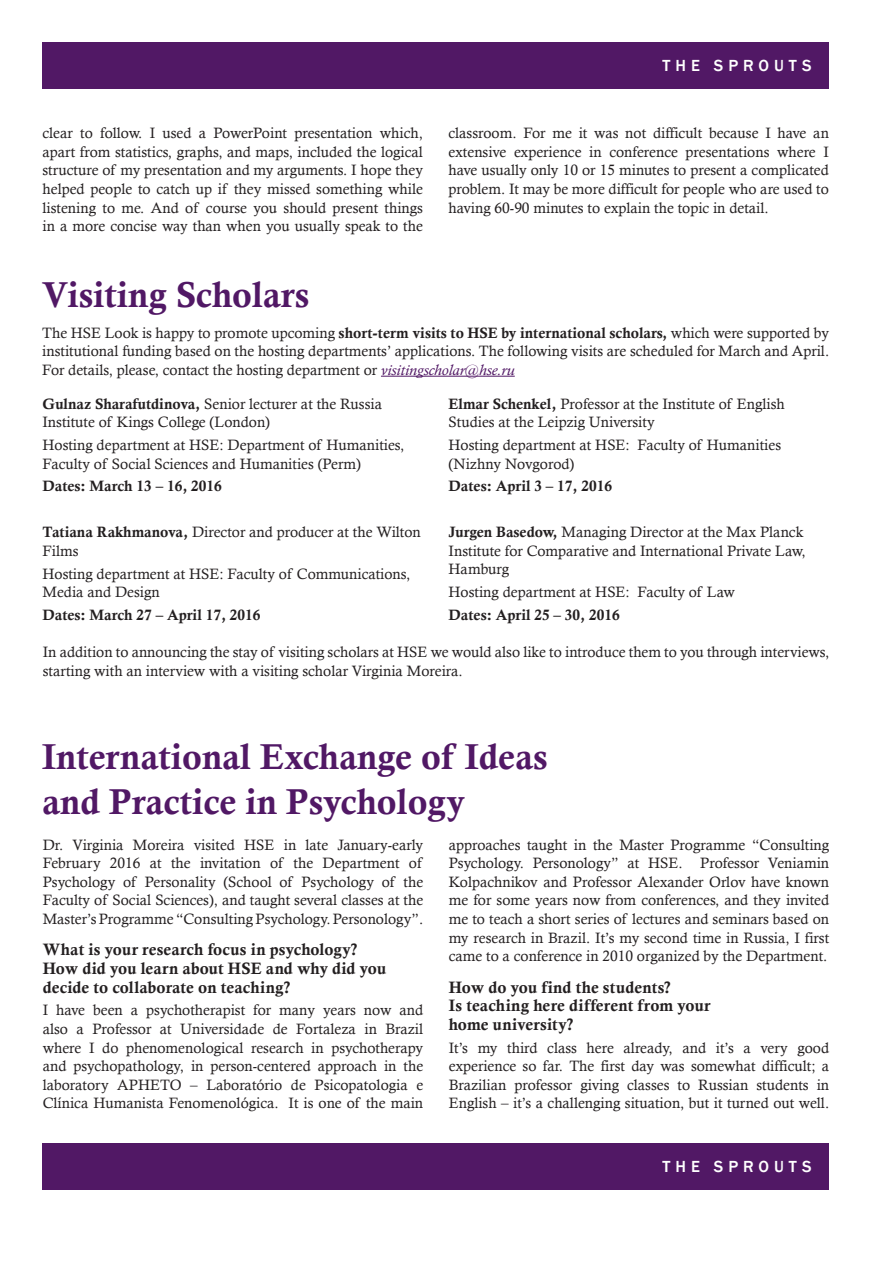
<style>
.page{position:relative;width:893px;height:1263px;background:#fff}
.page>*{position:absolute;margin:0;border:0;box-sizing:border-box;transform-origin:0 0}
.заголовок{font:36px/45px "Calis MT Bol";color:#511865}
.подподзаголовок{font:16.5px/18.6px "Calis MT Bol";letter-spacing:.005em;color:#231f20}
.t1{font:500 16.5px "Franklin Gothic";letter-spacing:.3em;color:#fff}
.текст{font:15px/18.6px "Calisto";color:#231f20}
.текст-2{font:15px "Calis MT Bol";color:#231f20}
.s1{font-family:"Calis MT Bol"}
.s2{font-style:italic;color:#511865}
</style>
<div class="page">
<div style="left:43px;top:43px;width:786px;height:46px;background:#511865"></div>
<div style="left:43px;top:1143px;width:786px;height:46px;background:#511865"></div>
<hr style="left:381px;top:376px;width:134px;height:1px;background:#511865">
<p class="t1" style="left:663px;top:56px;width:150px">THE SPROUTS</p>
<p class="текст" style="left:43px;top:124px;width:382px;text-align:justify">clear to follow. I used a PowerPoint presentation which, apart from statistics, graphs, and maps, included the logical structure of my presentation and my arguments. I hope they helped people to catch up if they missed something while listening to me. And of course you should present things in a more concise way than when you usually speak to the</p>
<p class="текст" style="left:448px;top:124px;width:382px;text-align:justify">classroom. For me it was not difficult because I have an extensive experience in conference presentations where I have usually only 10 or 15 minutes to present a complicated problem. It may be more difficult for people who are used to having 60-90 minutes to explain the topic in detail.</p>
<p class="заголовок" style="left:42px;top:272px;width:269px">Visiting Scholars</p>
<p class="текст" style="left:42px;top:323px;width:788px;text-align:justify">The HSE Look is happy to promote upcoming <span class="s1">short-term visits to HSE by international scholars,</span> which were supported by institutional funding based on the hosting departments’ applications. The following visits are scheduled for March and April.<br>For details, please, contact the hosting department or <span class="s2">visitingscholar@hse.ru</span></p>
<p class="текст" style="left:43px;top:394px;width:341px"><span class="s1">Gulnaz Sharafutdinova,</span> Senior lecturer at the Russia<br>Institute of Kings College (London)</p>
<p class="текст" style="left:43px;top:435px;width:363px">Hosting department at HSE: Department of Humanities,<br>Faculty of Social Sciences and Humanities (Perm)</p>
<p class="текст-2" style="left:43px;top:478px;width:181px">Dates: March 13 – 16, 2016</p>
<p class="текст" style="left:43px;top:523px;width:380px"><span class="s1">Tatiana Rakhmanova,</span> Director and producer at the Wilton<br>Films</p>
<p class="текст" style="left:43px;top:564px;width:369px">Hosting department at HSE: Faculty of Communications,<br>Media and Design</p>
<p class="текст-2" style="left:43px;top:606px;width:220px">Dates: March 27 – April 17, 2016</p>
<p class="текст" style="left:449px;top:394px;width:338px"><span class="s1">Elmar Schenkel,</span> Professor at the Institute of English<br>Studies at the Leipzig University</p>
<p class="текст" style="left:449px;top:435px;width:334px">Hosting department at HSE: Faculty of Humanities (Nizhny Novgorod)</p>
<p class="текст-2" style="left:449px;top:478px;width:165px">Dates: April 3 – 17, 2016</p>
<p class="текст" style="left:449px;top:523px;width:358px"><span class="s1">Jurgen Basedow,</span> Managing Director at the Max Planck<br>Institute for Comparative and International Private Law,<br>Hamburg</p>
<p class="текст" style="left:449px;top:583px;width:288px">Hosting department at HSE: Faculty of Law</p>
<p class="текст-2" style="left:449px;top:606px;width:173px">Dates: April 25 – 30, 2016</p>
<p class="текст" style="left:43px;top:643px;width:788px">In addition to announcing the stay of visiting scholars at HSE we would also like to introduce them to you through interviews, starting with an interview with a visiting scholar Virginia Moreira.</p>
<p class="заголовок" style="left:42px;top:734px;width:507px">International Exchange of Ideas and Practice in Psychology</p>
<p class="текст" style="left:43px;top:835px;width:382px;text-align:justify">Dr. Virginia Moreira visited HSE in late January-early February 2016 at the invitation of the Department of Psychology of Personality (School of Psychology of the Faculty of Social Sciences), and taught several classes at the Master’s Programme “Consulting Psychology. Personology”.</p>
<p class="подподзаголовок" style="left:43px;top:940px;width:345px">What is your research focus in psychology?<br>How did you learn about HSE and why did you decide to collaborate on teaching?</p>
<p class="текст" style="left:43px;top:1001px;width:382px;text-align:justify">I have been a psychotherapist for many years now and also a Professor at Universidade de Fortaleza in Brazil where I do phenomenological research in psychotherapy and psychopathology, in person-centered approach in the laboratory APHETO – Laboratório de Psicopatologia e Clínica Humanista Fenomenológica. It is one of the main</p>
<p class="текст" style="left:449px;top:835px;width:382px;text-align:justify">approaches taught in the Master Programme “Consulting Psychology. Personology” at HSE. Professor Veniamin Kolpachnikov and Professor Alexander Orlov have known me for some years now from conferences, and they invited me to teach a short series of lectures and seminars based on my research in Brazil. It’s my second time in Russia, I first came to a conference in 2010 organized by the Department.</p>
<p class="подподзаголовок" style="left:449px;top:977px;width:263px">How do you find the students?<br>Is teaching here different from your home university?</p>
<p class="текст" style="left:449px;top:1038px;width:382px;text-align:justify">It’s my third class here already, and it’s a very good experience so far. The first day was somewhat difficult; a Brazilian professor giving classes to Russian students in English – it’s a challenging situation, but it turned out well.</p>
<p class="t1" style="left:663px;top:1157px;width:150px">THE SPROUTS</p>
</div>
